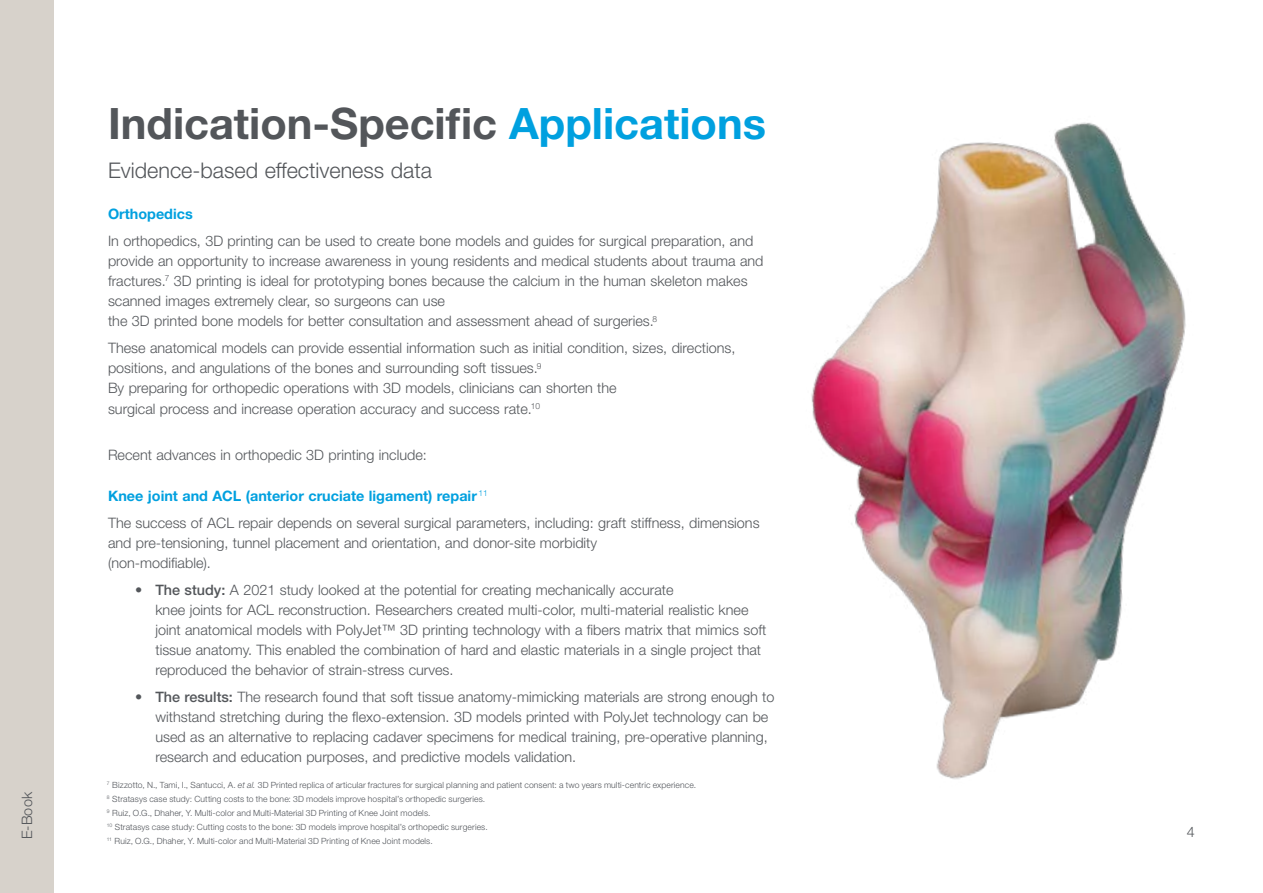
<style>
.page{position:relative;width:1263px;height:893px;background:#fff}
.page>*{position:absolute;margin:0;border:0;box-sizing:border-box;transform-origin:0 0}
.t1{font:700 43.35px "Helvetica Neue LT Std";color:#53565a}
.t2{font:300 21.6px "Helvetica Neue LT Std";color:#53565a}
.t3{font:300 14.4px/20.1px "Helvetica Neue LT Std";color:#53565a}
.t4{font:700 14.4px "Helvetica Neue LT Std";color:#00a0df}
.t5{font:300 8.55px/13.8px "Helvetica Neue LT Std";letter-spacing:.015em;color:#52555b}
.s1{color:#00a0df}
.s2{font-weight:700;color:#00a0df}
.s3{font-weight:500}
.s4{font-style:italic}
</style>
<div class="page">
<div style="left:0;top:0;width:54px;height:893px;background:#d7d2cb"></div>
<img style="left:811px;top:122px;width:375px;height:657px">
<p class="t3" style="left:17px;top:839px;width:49px;rotate:-90deg">E-Book</p>
<h1 class="t1" style="left:108px;top:97px;width:659px">Indication-Specific <span class="s1">Applications</span></h1>
<h2 class="t2" style="left:108px;top:158px;width:326px">Evidence-based effectiveness data</h2>
<p class="t4" style="left:108px;top:205px;width:86px">Orthopedics</p>
<p class="t3" style="left:108px;top:230px;width:657px">In orthopedics, 3D printing can be used to create bone models and guides for surgical preparation, and provide an opportunity to increase awareness in young residents and medical students about trauma and fractures.<sup>7</sup> 3D printing is ideal for prototyping bones because the calcium in the human skeleton makes scanned images extremely clear, so surgeons can use<br>the 3D printed bone models for better consultation and assessment ahead of surgeries.<sup>8</sup></p>
<p class="t3" style="left:108px;top:338px;width:629px">These anatomical models can provide essential information such as initial condition, sizes, directions, positions, and angulations of the bones and surrounding soft tissues.<sup>9<br></sup>By preparing for orthopedic operations with 3D models, clinicians can shorten the<br>surgical process and increase operation accuracy and success rate.<sup>10</sup></p>
<p class="t3" style="left:108px;top:445px;width:320px">Recent advances in orthopedic 3D printing include:</p>
<p class="t3" style="left:108px;top:482px;width:653px;line-height:26.8px"><span class="s2">Knee joint and ACL (anterior cruciate ligament) repair</span> <sup>11<br></sup>The success of ACL repair depends on several surgical parameters, including: graft stiffness, dimensions</p>
<p class="t3" style="left:108px;top:532px;width:491px">and pre-tensioning, tunnel placement and orientation, and donor-site morbidity (non-modifiable).</p>
<p class="t3" style="left:155px;top:579px;width:612px;text-indent:-20px"><span class="s3">• The study:</span> A 2021 study looked at the potential for creating mechanically accurate<br>knee joints for ACL reconstruction. Researchers created multi-color, multi-material realistic knee joint anatomical models with PolyJet™ 3D printing technology with a fibers matrix that mimics soft tissue anatomy. This enabled the combination of hard and elastic materials in a single project that reproduced the behavior of strain-stress curves.</p>
<p class="t3" style="left:155px;top:686px;width:621px;text-indent:-20px"><span class="s3">• The results:</span> The research found that soft tissue anatomy-mimicking materials are strong enough to withstand stretching during the flexo-extension. 3D models printed with PolyJet technology can be used as an alternative to replacing cadaver specimens for medical training, pre-operative planning, research and education purposes, and predictive models validation.</p>
<p class="t5" style="left:107px;top:778px;width:591px"><sup>7</sup> Bizzotto, N., Tami, I., Santucci, A. <span class="s4">et al.</span> 3D Printed replica of articular fractures for surgical planning and patient consent: a two years multi-centric experience.<br><sup>8</sup> Stratasys case study: Cutting costs to the bone: 3D models improve hospital’s orthopedic surgeries.<br><sup>9</sup> Ruiz, O.G., Dhaher, Y. Multi-color and Multi-Material 3D Printing of Knee Joint models.<br><sup>10</sup> Stratasys case study: Cutting costs to the bone: 3D models improve hospital’s orthopedic surgeries.<br><sup>11</sup> Ruiz, O.G., Dhaher, Y. Multi-color and Multi-Material 3D Printing of Knee Joint models.</p>
<p class="t3" style="left:1187px;top:822px;width:10px">4</p>
</div>
